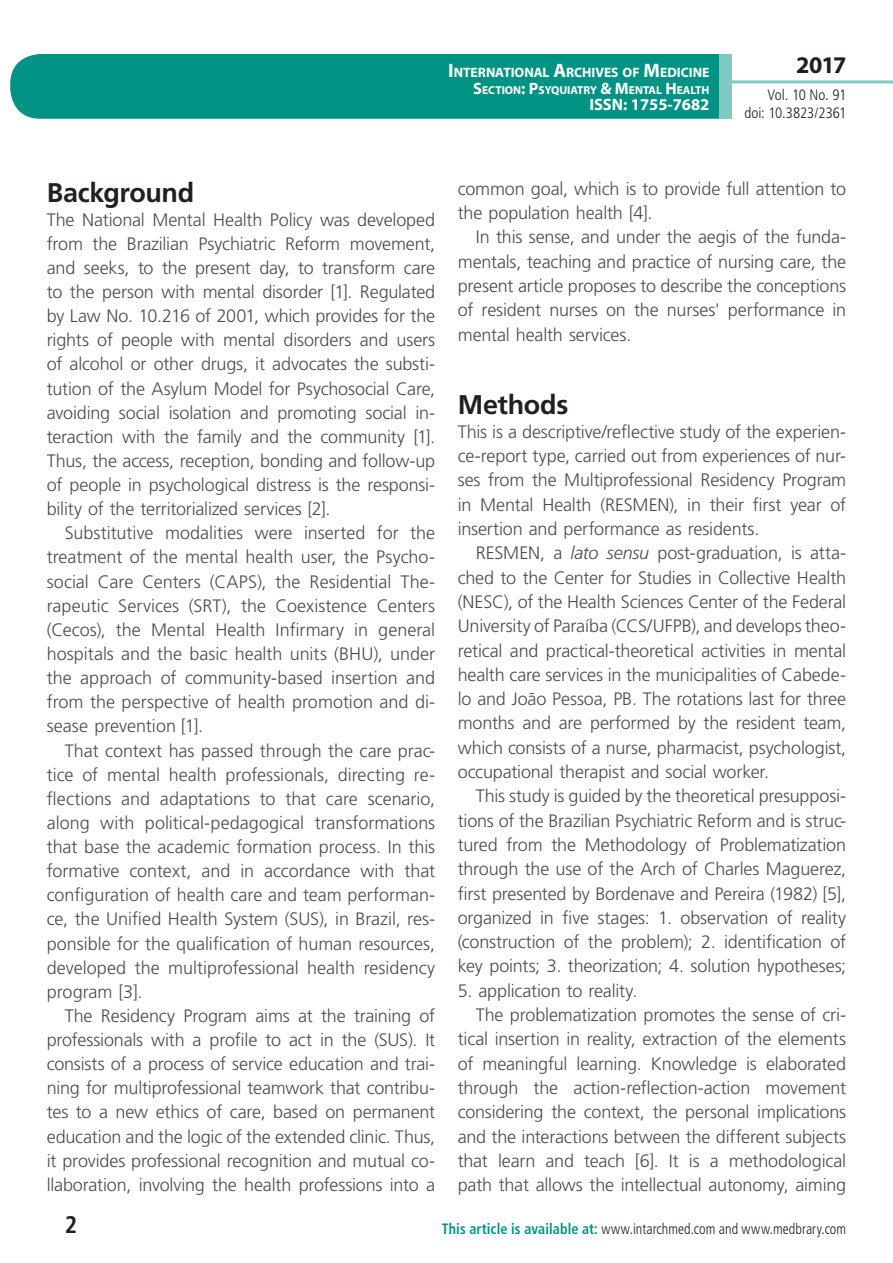
<style>
.page{position:relative;width:893px;height:1263px;background:#fff}
.page>*{position:absolute;margin:0;border:0;box-sizing:border-box;transform-origin:0 0}
.t1{font:700 27px "Frutiger LT Std";letter-spacing:-.015em;color:#231f20}
.t2{font:700 24px "Myriad Pro";color:#231f20}
.t3{font:700 condensed 24px "Frutiger LT Std";color:#231f20}
.t4{font:300 18px/24.2px "Frutiger LT Std";letter-spacing:-.01em;color:#4b4c4d;text-align:justify}
.t5{font:700 16.5px "Myriad Pro";color:#fff}
.t6{font:300 condensed 15px "Frutiger LT Std";color:#231f20;scale:.94 1}
.t7{font:300 condensed 15px/18px "Frutiger LT Std";color:#231f20;text-align:right}
.t8{font:700 13.65px "Myriad Pro";letter-spacing:-.005em;color:#fff}
.t9{font:700 11.55px "Myriad Pro";color:#fff}
.s1{font-size:19.5px}
.s2{font-size:16.5px}
.s3{font-style:italic}
.s4{font-weight:700;color:#009384}
</style>
<div class="page">
<div style="left:10px;top:54px;width:775px;height:65px;background:#009384;border-radius:30px"></div>
<div style="left:732px;top:0;width:161px;height:157px;background:#fff"></div>
<hr style="left:730px;top:80px;width:163px;height:3px;background:#80c9c2">
<div style="left:719px;top:54px;width:13px;height:65px;background:#80c9c2"></div>
<p class="t8" style="left:448px;top:64px;width:263px"><span class="s1">I</span>NTERNATIONAL <span class="s1">A</span>RCHIVES OF <span class="s1">M</span>EDICINE</p>
<p class="t9" style="left:473px;top:82px;width:238px"><span class="s2">S</span>ECTION<span class="s2">: P</span>SYQUIATRY <span class="s2">&amp; M</span>ENTAL <span class="s2">H</span> EALTH</p>
<p class="t5" style="left:589px;top:94px;width:122px">ISSN: 1755-7682</p>
<h2 class="t2" style="left:796px;top:49px;width:52px">2017</h2>
<p class="t7" style="left:745px;top:86px;width:103px">Vol. 10 No. 91 doi: 10.3823/2361</p>
<h1 class="t1" style="left:47px;top:176px;width:149px">Background</h1>
<p class="t4" style="left:47px;top:208px;width:390px">The National Mental Health Policy was developed from the Brazilian Psychiatric Reform movement, and seeks, to the present day, to transform care to the person with mental disorder [1]. Regulated by Law No. 10.216 of 2001, which provides for the rights of people with mental disorders and users of alcohol or other drugs, it advocates the substi&shy;tution of the Asylum Model for Psychosocial Care, avoiding social isolation and promoting social in&shy;teraction with the family and the community [1].<br>Thus, the access, reception, bonding and follow-up of people in psychological distress is the responsi&shy;bility of the territorialized services [2].</p>
<p class="t4" style="left:47px;top:521px;width:390px;text-indent:18px">Substitutive modalities were inserted for the treatment of the mental health user, the Psycho&shy;social Care Centers (CAPS), the Residential The&shy;rapeutic Services (SRT), the Coexistence Centers (Cecos), the Mental Health Infirmary in general hospitals and the basic health units (BHU), under the approach of community-based insertion and from the perspective of health promotion and di&shy;sease prevention [1].</p>
<p class="t4" style="left:47px;top:738px;width:390px;text-indent:18px">That context has passed through the care prac&shy;tice of mental health professionals, directing re&shy;flections and adaptations to that care scenario, along with political-pedagogical transformations that base the academic formation process. In this formative context, and in accordance with that configuration of health care and team performan&shy;ce, the Unified Health System (SUS), in Brazil, res&shy;ponsible for the qualification of human resources, developed the multiprofessional health residency program [3].</p>
<p class="t4" style="left:47px;top:1004px;width:390px;text-indent:18px">The Residency Program aims at the training of professionals with a profile to act in the (SUS). It consists of a process of service education and trai&shy;ning for multiprofessional teamwork that contribu&shy;tes to a new ethics of care, based on permanent education and the logic of the extended clinic. Thus, it provides professional recognition and mutual co&shy;llaboration, involving the health professions into a</p>
<p class="t4" style="left:458px;top:177px;width:390px">common goal, which is to provide full attention to the population health [4].</p>
<p class="t4" style="left:458px;top:225px;width:390px;text-indent:18px">In this sense, and under the aegis of the funda&shy;mentals, teaching and practice of nursing care, the present article proposes to describe the conceptions of resident nurses on the nurses' performance in mental health services.</p>
<h1 class="t1" style="left:458px;top:388px;width:112px">Methods</h1>
<p class="t4" style="left:458px;top:420px;width:390px">This is a descriptive/reflective study of the experien&shy;ce-report type, carried out from experiences of nur&shy;ses from the Multiprofessional Residency Program in Mental Health (RESMEN), in their first year of insertion and performance as residents.</p>
<p class="t4" style="left:458px;top:541px;width:390px;text-indent:18px">RESMEN, a <span class="s3">lato sensu</span> post-graduation, is atta&shy;ched to the Center for Studies in Collective Health (NESC), of the Health Sciences Center of the Federal University of Paraíba (CCS/UFPB), and develops theo&shy;retical and practical-theoretical activities in mental health care services in the municipalities of Cabede&shy;lo and João Pessoa, PB. The rotations last for three months and are performed by the resident team, which consists of a nurse, pharmacist, psychologist, occupational therapist and social worker.</p>
<p class="t4" style="left:458px;top:784px;width:390px;text-indent:18px">This study is guided by the theoretical presupposi&shy;tions of the Brazilian Psychiatric Reform and is struc&shy;tured from the Methodology of Problematization through the use of the Arch of Charles Maguerez, first presented by Bordenave and Pereira (1982) [5], organized in five stages: 1. observation of reality (construction of the problem); 2. identification of key points; 3. theorization; 4. solution hypotheses;</p>
<p class="t4" style="left:458px;top:979px;width:181px">5. application to reality.</p>
<p class="t4" style="left:476px;top:1003px;width:372px">The problematization promotes the sense of cri-</p>
<p class="t4" style="left:458px;top:1027px;width:390px">tical insertion in reality, extraction of the elements</p>
<p class="t4" style="left:458px;top:1052px;width:390px">of meaningful learning. Knowledge is elaborated</p>
<p class="t4" style="left:458px;top:1076px;width:390px">through the action-reflection-action movement</p>
<p class="t4" style="left:458px;top:1100px;width:390px">considering the context, the personal implications</p>
<p class="t4" style="left:458px;top:1124px;width:390px">and the interactions between the different subjects</p>
<p class="t4" style="left:458px;top:1149px;width:390px">that learn and teach [6]. It is a methodological</p>
<p class="t4" style="left:458px;top:1173px;width:390px">path that allows the intellectual autonomy, aiming</p>
<h2 class="t3" style="left:65px;top:1210px;width:14px">2</h2>
<p class="t6" style="left:442px;top:1220px;width:432px"><span class="s4">This article is available at:</span> www.intarchmed.com and www.medbrary.com</p>
</div>
